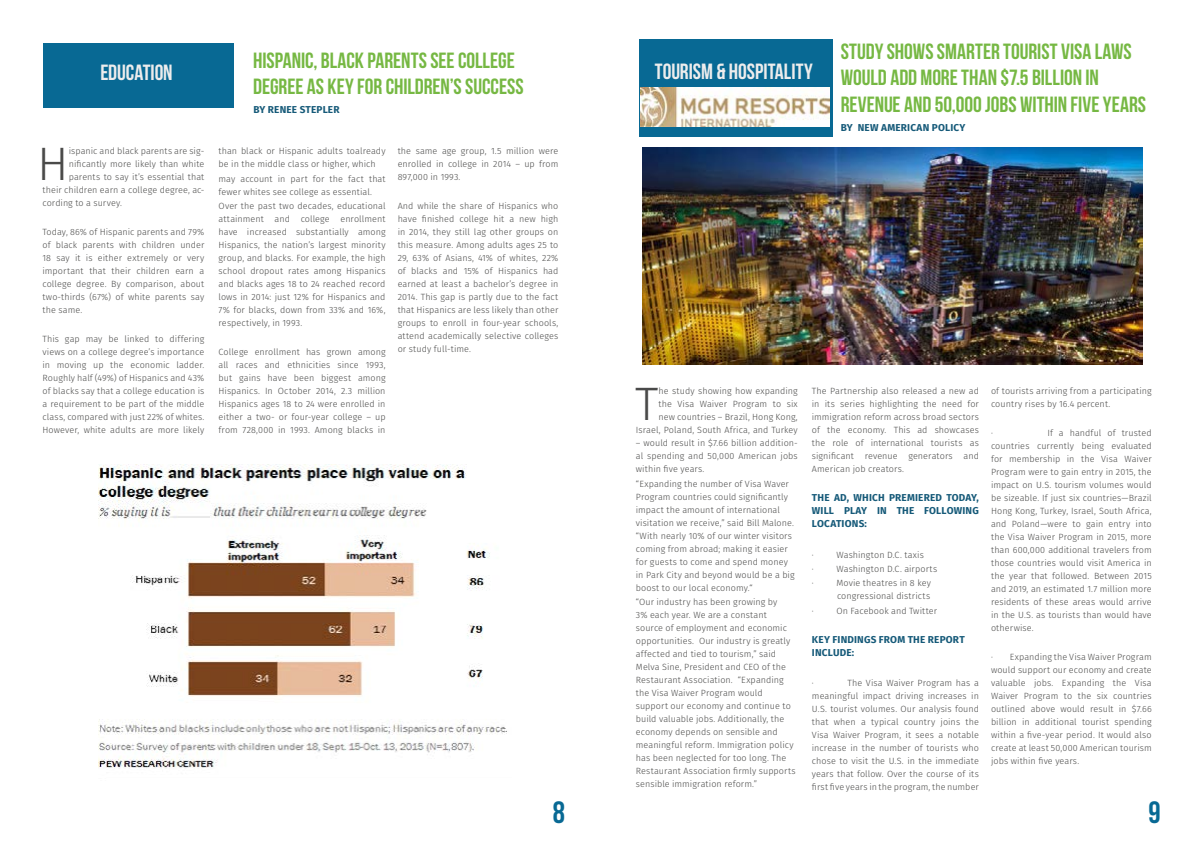
<style>
.page{position:relative;width:1191px;height:842px;background:#fff}
.page>*{position:absolute;margin:0;border:0;box-sizing:border-box;transform-origin:0 0}
.t1{font:300 47px "Fira Sans";color:#4a4a49}
.t2{font:30.8px "Bebas Neue";color:#086994}
.t3{font:22px/26.4px "Bebas Neue";color:#76b843}
.t4{font:22px "Bebas Neue";letter-spacing:-.005em;color:#ededed}
.t5{font:700 10px/13px "Fira Sans";letter-spacing:.015em;color:#165a79;text-align:justify}
.t6{font:300 9px/13px "Fira Sans";letter-spacing:.005em;color:#4a4a49;text-align:justify}
</style>
<div class="page">
<div style="left:639px;top:39px;width:193px;height:98px;background:#086994"></div>
<img style="left:641px;top:87px;width:188px;height:39px">
<img style="left:98px;top:465px;width:409px;height:303px">
<img style="left:643px;top:147px;width:499px;height:217px">
<div style="left:43px;top:43px;width:191px;height:65px;background:#086994"></div>
<h3 class="t4" style="left:100px;top:61px;width:74px">EDUCATION</h3>
<h1 class="t1" style="left:37px;top:131px;width:33px">H</h1>
<p class="t6" style="left:69px;top:145px;width:137px">ispanic and black parents are sig-</p>
<p class="t6" style="left:69px;top:157px;width:137px">nificantly more likely than white</p>
<p class="t6" style="left:69px;top:170px;width:137px">parents to say it’s essential that</p>
<p class="t6" style="left:43px;top:183px;width:163px">their children earn a college degree, ac-</p>
<p class="t6" style="left:43px;top:196px;width:81px">cording to a survey.</p>
<p class="t6" style="left:43px;top:225px;width:163px">Today, 86% of Hispanic parents and 79% of black parents with children under 18 say it is either extremely or very important that their children earn a college degree. By comparison, about two-thirds (67%) of white parents say the same.</p>
<p class="t6" style="left:43px;top:332px;width:163px">This gap may be linked to differing views on a college degree’s importance in moving up the economic ladder.<br>Roughly half (49%) of Hispanics and 43% of blacks say that a college education is a requirement to be part of the middle class, compared with just 22% of whites.<br>However, white adults are more likely</p>
<h3 class="t3" style="left:253px;top:46px;width:272px">HISPANIC, BLACK PARENTS SEE COLLEGE<br>DEGREE AS KEY FOR CHILDREN’S SUCCESS</h3>
<p class="t5" style="left:253px;top:103px;width:88px">BY RENEE STEPLER</p>
<p class="t6" style="left:218px;top:144px;width:168px">than black or Hispanic adults toalready be in the middle class or higher, which</p>
<p class="t6" style="left:218px;top:172px;width:168px">may account in part for the fact that fewer whites see college as essential.</p>
<p class="t6" style="left:218px;top:199px;width:168px">Over the past two decades, educational attainment and college enrollment have increased substantially among Hispanics, the nation’s largest minority group, and blacks. For example, the high school dropout rates among Hispanics and blacks ages 18 to 24 reached record lows in 2014: just 12% for Hispanics and 7% for blacks, down from 33% and 16%, respectively, in 1993.</p>
<p class="t6" style="left:218px;top:345px;width:168px">College enrollment has grown among all races and ethnicities since 1993, but gains have been biggest among Hispanics. In October 2014, 2.3 million Hispanics ages 18 to 24 were enrolled in either a two- or four-year college – up from 728,000 in 1993. Among blacks in</p>
<p class="t6" style="left:398px;top:144px;width:162px">the same age group, 1.5 million were enrolled in college in 2014 – up from 897,000 in 1993.</p>
<p class="t6" style="left:398px;top:199px;width:162px">And while the share of Hispanics who have finished college hit a new high in 2014, they still lag other groups on this measure. Among adults ages 25 to 29, 63% of Asians, 41% of whites, 22% of blacks and 15% of Hispanics had earned at least a bachelor’s degree in 2014. This gap is partly due to the fact that Hispanics are less likely than other groups to enroll in four-year schools, attend academically selective colleges or study full-time.</p>
<h3 class="t4" style="left:654px;top:59px;width:159px">TOURISM &amp; HOSPITALITY</h3>
<h3 class="t3" style="left:840px;top:38px;width:307px">STUDY SHOWS SMARTER TOURIST VISA LAWS<br>WOULD ADD MORE THAN $7.5 BILLION IN<br>REVENUE AND 50,000 JOBS WITHIN FIVE YEARS</h3>
<p class="t5" style="left:841px;top:120px;width:126px">BY NEW AMERICAN POLICY</p>
<p class="t6" style="left:636px;top:385px;width:163px;text-align:right">he study showing how expanding<br>the Visa Waiver Program to six<br>new countries – Brazil, Hong Kong, Israel, Poland, South Africa, and Turkey</p>
<p class="t6" style="left:636px;top:437px;width:163px">– would result in $7.66 billion addition&shy;al spending and 50,000 American jobs within five years.</p>
<p class="t6" style="left:636px;top:477px;width:160px;text-align:left">“Expanding the number of Visa Waver Program countries could significantly impact the amount of international visitation we receive,” said Bill Malone. “With nearly 10% of our winter visitors coming from abroad; making it easier for guests to come and spend money in Park City and beyond would be a big boost to our local economy.“</p>
<p class="t6" style="left:636px;top:596px;width:161px;text-align:left">“Our industry has been growing by<br>3% each year. We are a constant source of employment and economic opportunities. Our industry is greatly affected and tied to tourism,” said Melva Sine, President and CEO of the Restaurant Association. “Expanding the Visa Waiver Program would support our economy and continue to build valuable jobs. Additionally, the economy depends on sensible and meaningful reform. Immigration policy has been neglected for too long. The Restaurant Association firmly supports sensible immigration reform.”</p>
<h1 class="t1" style="left:635px;top:371px;width:25px">T</h1>
<p class="t6" style="left:812px;top:385px;width:168px">The Partnership also released a new ad in its series highlighting the need for immigration reform across broad sectors of the economy. This ad showcases the role of international tourists as significant revenue generators and American job creators.</p>
<p class="t5" style="left:812px;top:491px;width:168px">THE AD, WHICH PREMIERED TODAY, WILL PLAY IN THE FOLLOWING LOCATIONS:</p>
<p class="t6" style="left:812px;top:548px;width:3px">·</p>
<p class="t6" style="left:836px;top:548px;width:89px">Washington D.C. taxis</p>
<p class="t6" style="left:812px;top:562px;width:3px">·</p>
<p class="t6" style="left:836px;top:562px;width:102px">Washington D.C. airports</p>
<p class="t6" style="left:812px;top:577px;width:3px">·</p>
<p class="t6" style="left:836px;top:577px;width:96px">Movie theatres in 8 key congressional districts</p>
<p class="t6" style="left:812px;top:604px;width:3px">·</p>
<p class="t6" style="left:836px;top:604px;width:102px">On Facebook and Twitter</p>
<p class="t5" style="left:812px;top:633px;width:154px">KEY FINDINGS FROM THE REPORT<br>INCLUDE:</p>
<p class="t6" style="left:812px;top:676px;width:3px">·</p>
<p class="t6" style="left:812px;top:676px;width:168px;text-indent:35px">The Visa Waiver Program has a meaningful impact driving increases in U.S. tourist volumes. Our analysis found that when a typical country joins the Visa Waiver Program, it sees a notable increase in the number of tourists who chose to visit the U.S. in the immediate years that follow. Over the course of its first five years in the program, the number</p>
<p class="t6" style="left:991px;top:385px;width:162px">of tourists arriving from a participating country rises by 16.4 percent.</p>
<p class="t6" style="left:991px;top:427px;width:3px">·</p>
<p class="t6" style="left:991px;top:427px;width:162px;text-indent:56px">If a handful of trusted countries currently being evaluated for membership in the Visa Waiver Program were to gain entry in 2015, the impact on U.S. tourism volumes would be sizeable. If just six countries—Brazil Hong Kong, Turkey, Israel, South Africa, and Poland—were to gain entry into the Visa Waiver Program in 2015, more than 600,000 additional travelers from those countries would visit America in the year that followed. Between 2015 and 2019, an estimated 1.7 million more residents of these areas would arrive in the U.S. as tourists than would have otherwise.</p>
<p class="t6" style="left:991px;top:650px;width:162px">· Expanding the Visa Waiver Program would support our economy and create valuable jobs. Expanding the Visa Waiver Program to the six countries outlined above would result in $7.66 billion in additional tourist spending within a five-year period. It would also create at least 50,000 American tourism jobs within five years.</p>
<h2 class="t2" style="left:553px;top:795px;width:14px">8</h2>
<h2 class="t2" style="left:1148px;top:795px;width:14px">9</h2>
</div>
